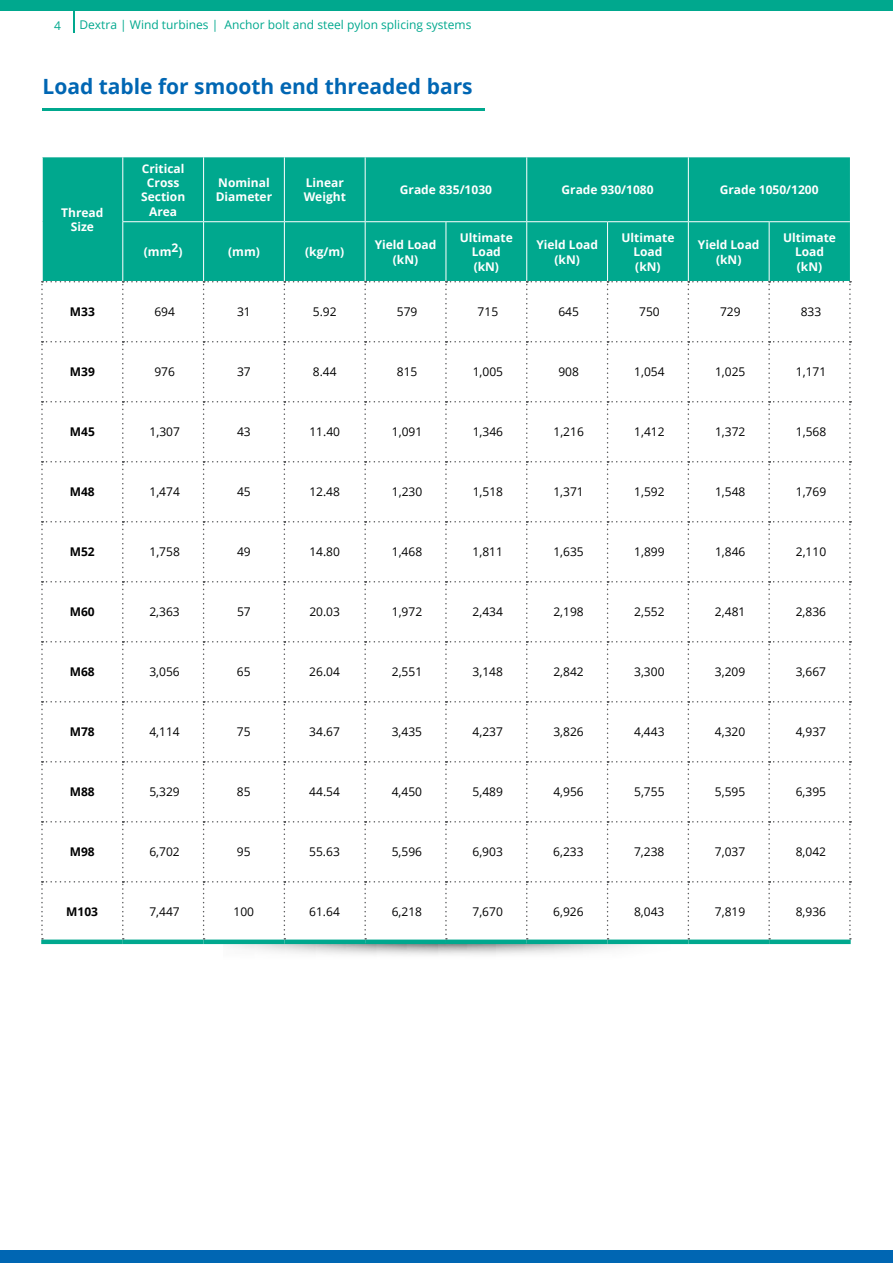
<style>
.page{position:relative;width:893px;height:1263px;background:#fff}
.page>*{position:absolute;margin:0;border:0;box-sizing:border-box;transform-origin:0 0}
.t1{font:700 21px "Open Sans";color:#0066b3}
.t2{font:12px "Open Sans";color:#000}
.t3{font:700 12px/14.4px "Open Sans";color:#fff;text-align:center}
.t4{font:12px "Open Sans";color:#00a88e}
.t5{font:700 12px "Open Sans";color:#000}
</style>
<div class="page">
<hr style="left:43px;top:108px;width:442px;height:2px;background:#00a88e">
<div style="left:43px;top:157px;width:807px;height:124px;background:#00a88e"></div>
<hr style="left:122px;top:157px;width:1px;height:64px;background:#fff">
<hr style="left:203px;top:157px;width:1px;height:64px;background:#fff">
<hr style="left:284px;top:157px;width:1px;height:64px;background:#fff">
<hr style="left:365px;top:157px;width:1px;height:64px;background:#fff">
<hr style="left:526px;top:157px;width:1px;height:64px;background:#fff">
<hr style="left:688px;top:157px;width:1px;height:64px;background:#fff">
<hr style="left:122px;top:221px;width:82px;height:1px;background:#fff">
<hr style="left:122px;top:222px;width:1px;height:59px;background:#fff">
<hr style="left:204px;top:221px;width:80px;height:1px;background:#fff">
<hr style="left:203px;top:222px;width:1px;height:59px;background:#fff">
<hr style="left:284px;top:221px;width:81px;height:1px;background:#fff">
<hr style="left:284px;top:222px;width:1px;height:59px;background:#fff">
<hr style="left:365px;top:221px;width:81px;height:1px;background:#fff">
<hr style="left:365px;top:222px;width:1px;height:59px;background:#fff">
<hr style="left:446px;top:221px;width:81px;height:1px;background:#fff">
<hr style="left:446px;top:222px;width:1px;height:59px;background:#fff">
<hr style="left:527px;top:221px;width:81px;height:1px;background:#fff">
<hr style="left:526px;top:222px;width:1px;height:59px;background:#fff">
<hr style="left:608px;top:221px;width:80px;height:1px;background:#fff">
<hr style="left:607px;top:222px;width:1px;height:59px;background:#fff">
<hr style="left:688px;top:221px;width:81px;height:1px;background:#fff">
<hr style="left:688px;top:222px;width:1px;height:59px;background:#fff">
<hr style="left:769px;top:221px;width:81px;height:1px;background:#fff">
<hr style="left:769px;top:222px;width:1px;height:59px;background:#fff">
<div style="left:41px;top:939px;width:82px;height:5px;background:#00a88e"></div>
<div style="left:123px;top:939px;width:81px;height:5px;background:#00a88e"></div>
<div style="left:204px;top:939px;width:80px;height:5px;background:#00a88e"></div>
<div style="left:284px;top:939px;width:81px;height:5px;background:#00a88e"></div>
<div style="left:365px;top:939px;width:81px;height:5px;background:#00a88e"></div>
<div style="left:446px;top:939px;width:81px;height:5px;background:#00a88e"></div>
<div style="left:527px;top:939px;width:81px;height:5px;background:#00a88e"></div>
<div style="left:608px;top:939px;width:80px;height:5px;background:#00a88e"></div>
<div style="left:688px;top:939px;width:81px;height:5px;background:#00a88e"></div>
<div style="left:769px;top:939px;width:82px;height:5px;background:#00a88e"></div>
<svg style="left:41px;top:281px;width:810px;height:658px"></svg>
<div style="left:0;top:0;width:893px;height:10px;background:#00a88e"></div>
<div style="left:0;top:1250px;width:893px;height:13px;background:#0066b3"></div>
<hr style="left:73px;top:10px;width:2px;height:23px;background:#00a88e">
<p class="t4" style="left:54px;top:18px;width:8px">4</p>
<p class="t4" style="left:80px;top:16px;width:393px">Dextra | Wind turbines | Anchor bolt and steel pylon splicing systems</p>
<h1 class="t1" style="left:43px;top:71px;width:432px">Load table for smooth end threaded bars</h1>
<p class="t3" style="left:61px;top:205px;width:44px">Thread<br>Size</p>
<p class="t3" style="left:141px;top:161px;width:46px">Critical<br>Cross<br>Section<br>Area</p>
<p class="t3" style="left:216px;top:175px;width:58px;text-align:left">Nominal<br>Diameter</p>
<p class="t3" style="left:304px;top:175px;width:44px;text-align:left">Linear<br>Weight</p>
<p class="t3" style="left:400px;top:182px;width:94px">Grade 835/1030</p>
<p class="t3" style="left:561px;top:182px;width:94px">Grade 930/1080</p>
<p class="t3" style="left:720px;top:182px;width:100px">Grade 1050/1200</p>
<p class="t3" style="left:144px;top:244px;width:40px">(mm2)</p>
<p class="t3" style="left:228px;top:244px;width:33px">(mm)</p>
<p class="t3" style="left:305px;top:244px;width:41px">(kg/m)</p>
<p class="t3" style="left:375px;top:237px;width:63px">Yield Load (kN)</p>
<p class="t3" style="left:460px;top:230px;width:54px">Ultimate<br>Load (kN)</p>
<p class="t3" style="left:536px;top:237px;width:63px">Yield Load (kN)</p>
<p class="t3" style="left:621px;top:230px;width:54px">Ultimate<br>Load (kN)</p>
<p class="t3" style="left:698px;top:237px;width:63px">Yield Load (kN)</p>
<p class="t3" style="left:783px;top:230px;width:54px">Ultimate<br>Load (kN)</p>
<p class="t5" style="left:70px;top:303px;width:27px">M33</p>
<p class="t2" style="left:154px;top:304px;width:22px">694</p>
<p class="t2" style="left:237px;top:304px;width:15px">31</p>
<p class="t2" style="left:313px;top:304px;width:25px">5.92</p>
<p class="t2" style="left:397px;top:304px;width:22px">579</p>
<p class="t2" style="left:478px;top:304px;width:22px">715</p>
<p class="t2" style="left:558px;top:304px;width:22px">645</p>
<p class="t2" style="left:639px;top:304px;width:22px">750</p>
<p class="t2" style="left:720px;top:304px;width:22px">729</p>
<p class="t2" style="left:801px;top:304px;width:22px">833</p>
<p class="t5" style="left:70px;top:363px;width:27px">M39</p>
<p class="t2" style="left:154px;top:364px;width:22px">976</p>
<p class="t2" style="left:237px;top:364px;width:15px">37</p>
<p class="t2" style="left:313px;top:364px;width:25px">8.44</p>
<p class="t2" style="left:397px;top:364px;width:22px">815</p>
<p class="t2" style="left:473px;top:364px;width:32px">1,005</p>
<p class="t2" style="left:558px;top:364px;width:22px">908</p>
<p class="t2" style="left:634px;top:364px;width:32px">1,054</p>
<p class="t2" style="left:715px;top:364px;width:32px">1,025</p>
<p class="t2" style="left:796px;top:364px;width:32px">1,171</p>
<p class="t5" style="left:70px;top:423px;width:27px">M45</p>
<p class="t2" style="left:150px;top:424px;width:32px">1,307</p>
<p class="t2" style="left:237px;top:424px;width:15px">43</p>
<p class="t2" style="left:309px;top:424px;width:32px">11.40</p>
<p class="t2" style="left:392px;top:424px;width:32px">1,091</p>
<p class="t2" style="left:473px;top:424px;width:32px">1,346</p>
<p class="t2" style="left:553px;top:424px;width:32px">1,216</p>
<p class="t2" style="left:634px;top:424px;width:32px">1,412</p>
<p class="t2" style="left:715px;top:424px;width:32px">1,372</p>
<p class="t2" style="left:796px;top:424px;width:32px">1,568</p>
<p class="t5" style="left:70px;top:483px;width:27px">M48</p>
<p class="t2" style="left:149px;top:484px;width:32px">1,474</p>
<p class="t2" style="left:237px;top:484px;width:15px">45</p>
<p class="t2" style="left:309px;top:484px;width:32px">12.48</p>
<p class="t2" style="left:392px;top:484px;width:32px">1,230</p>
<p class="t2" style="left:473px;top:484px;width:32px">1,518</p>
<p class="t2" style="left:553px;top:484px;width:32px">1,371</p>
<p class="t2" style="left:634px;top:484px;width:32px">1,592</p>
<p class="t2" style="left:715px;top:484px;width:32px">1,548</p>
<p class="t2" style="left:796px;top:484px;width:32px">1,769</p>
<p class="t5" style="left:70px;top:543px;width:27px">M52</p>
<p class="t2" style="left:149px;top:544px;width:32px">1,758</p>
<p class="t2" style="left:237px;top:544px;width:15px">49</p>
<p class="t2" style="left:309px;top:544px;width:32px">14.80</p>
<p class="t2" style="left:392px;top:544px;width:32px">1,468</p>
<p class="t2" style="left:473px;top:544px;width:32px">1,811</p>
<p class="t2" style="left:553px;top:544px;width:32px">1,635</p>
<p class="t2" style="left:634px;top:544px;width:32px">1,899</p>
<p class="t2" style="left:715px;top:544px;width:32px">1,846</p>
<p class="t2" style="left:796px;top:544px;width:32px">2,110</p>
<p class="t5" style="left:70px;top:603px;width:27px">M60</p>
<p class="t2" style="left:149px;top:604px;width:32px">2,363</p>
<p class="t2" style="left:237px;top:604px;width:15px">57</p>
<p class="t2" style="left:309px;top:604px;width:32px">20.03</p>
<p class="t2" style="left:392px;top:604px;width:32px">1,972</p>
<p class="t2" style="left:473px;top:604px;width:32px">2,434</p>
<p class="t2" style="left:553px;top:604px;width:32px">2,198</p>
<p class="t2" style="left:634px;top:604px;width:32px">2,552</p>
<p class="t2" style="left:715px;top:604px;width:32px">2,481</p>
<p class="t2" style="left:796px;top:604px;width:32px">2,836</p>
<p class="t5" style="left:70px;top:663px;width:27px">M68</p>
<p class="t2" style="left:149px;top:664px;width:32px">3,056</p>
<p class="t2" style="left:237px;top:664px;width:15px">65</p>
<p class="t2" style="left:309px;top:664px;width:32px">26.04</p>
<p class="t2" style="left:392px;top:664px;width:32px">2,551</p>
<p class="t2" style="left:473px;top:664px;width:32px">3,148</p>
<p class="t2" style="left:553px;top:664px;width:32px">2,842</p>
<p class="t2" style="left:634px;top:664px;width:32px">3,300</p>
<p class="t2" style="left:715px;top:664px;width:32px">3,209</p>
<p class="t2" style="left:796px;top:664px;width:32px">3,667</p>
<p class="t5" style="left:70px;top:723px;width:27px">M78</p>
<p class="t2" style="left:149px;top:724px;width:32px">4,114</p>
<p class="t2" style="left:237px;top:724px;width:15px">75</p>
<p class="t2" style="left:309px;top:724px;width:32px">34.67</p>
<p class="t2" style="left:392px;top:724px;width:32px">3,435</p>
<p class="t2" style="left:473px;top:724px;width:32px">4,237</p>
<p class="t2" style="left:553px;top:724px;width:32px">3,826</p>
<p class="t2" style="left:634px;top:724px;width:32px">4,443</p>
<p class="t2" style="left:715px;top:724px;width:32px">4,320</p>
<p class="t2" style="left:796px;top:724px;width:32px">4,937</p>
<p class="t5" style="left:70px;top:783px;width:27px">M88</p>
<p class="t2" style="left:149px;top:784px;width:32px">5,329</p>
<p class="t2" style="left:237px;top:784px;width:15px">85</p>
<p class="t2" style="left:309px;top:784px;width:32px">44.54</p>
<p class="t2" style="left:392px;top:784px;width:32px">4,450</p>
<p class="t2" style="left:473px;top:784px;width:32px">5,489</p>
<p class="t2" style="left:553px;top:784px;width:32px">4,956</p>
<p class="t2" style="left:634px;top:784px;width:32px">5,755</p>
<p class="t2" style="left:715px;top:784px;width:32px">5,595</p>
<p class="t2" style="left:796px;top:784px;width:32px">6,395</p>
<p class="t5" style="left:70px;top:843px;width:27px">M98</p>
<p class="t2" style="left:149px;top:844px;width:32px">6,702</p>
<p class="t2" style="left:237px;top:844px;width:15px">95</p>
<p class="t2" style="left:309px;top:844px;width:32px">55.63</p>
<p class="t2" style="left:392px;top:844px;width:32px">5,596</p>
<p class="t2" style="left:472px;top:844px;width:32px">6,903</p>
<p class="t2" style="left:553px;top:844px;width:32px">6,233</p>
<p class="t2" style="left:634px;top:844px;width:32px">7,238</p>
<p class="t2" style="left:715px;top:844px;width:32px">7,037</p>
<p class="t2" style="left:796px;top:844px;width:32px">8,042</p>
<p class="t5" style="left:66px;top:903px;width:33px">M103</p>
<p class="t2" style="left:149px;top:904px;width:32px">7,447</p>
<p class="t2" style="left:233px;top:904px;width:22px">100</p>
<p class="t2" style="left:309px;top:904px;width:32px">61.64</p>
<p class="t2" style="left:392px;top:904px;width:32px">6,218</p>
<p class="t2" style="left:472px;top:904px;width:32px">7,670</p>
<p class="t2" style="left:553px;top:904px;width:32px">6,926</p>
<p class="t2" style="left:634px;top:904px;width:32px">8,043</p>
<p class="t2" style="left:715px;top:904px;width:32px">7,819</p>
<p class="t2" style="left:796px;top:904px;width:32px">8,936</p>
</div>
